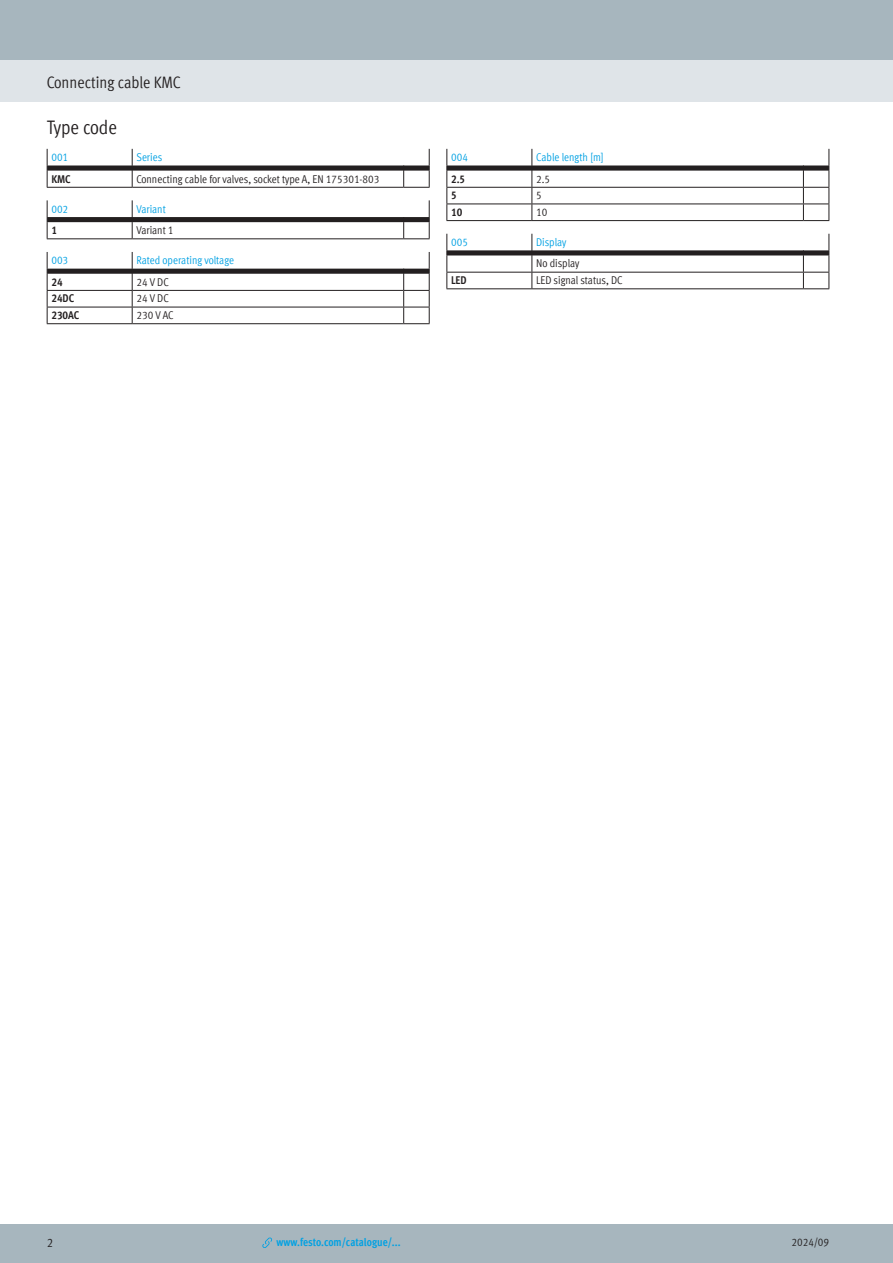
<style>
.page{position:relative;width:893px;height:1263px;background:#fff}
.page>*{position:absolute;margin:0;border:0;box-sizing:border-box;transform-origin:0 0}
.t1{font:condensed 19.5px "Festo";color:#231f20}
.t2{font:condensed 16.5px "Festo";color:#231f20}
.t3{font:condensed 12.75px "Festo";color:#231f20}
.FES_tab_regular{font:condensed 11.25px "Festo";color:#231f20}
.FES_tab_head_2{font:condensed 11.25px "Festo";color:#00a1e3}
.t4{font:700 condensed 11.25px "Festo";color:#00a1e3}
.FES_type_code{font:700 condensed 11.25px "Festo";color:#231f20}
</style>
<div class="page">
<div style="left:0;top:1225px;width:893px;height:38px;background:#a7b6be"></div>
<div style="left:0;top:60px;width:893px;height:42px;background:#dfe4e8"></div>
<div style="left:0;top:0;width:893px;height:60px;background:#a7b6be"></div>
<svg style="left:262px;top:1237px;width:10px;height:11px"></svg>
<svg style="left:47px;top:149px;width:383px;height:39px"></svg>
<svg style="left:47px;top:200px;width:383px;height:39px"></svg>
<svg style="left:47px;top:252px;width:383px;height:72px"></svg>
<svg style="left:446px;top:149px;width:383px;height:72px"></svg>
<svg style="left:446px;top:234px;width:383px;height:55px"></svg>
<h2 class="t2" style="left:47px;top:71px;width:136px">Connecting cable KMC</h2>
<h1 class="t1" style="left:47px;top:113px;width:72px">Type code</h1>
<p class="FES_tab_head_2" style="left:51px;top:149px;width:18px">001</p>
<p class="FES_tab_head_2" style="left:136px;top:149px;width:27px">Series</p>
<p class="FES_type_code" style="left:51px;top:170px;width:21px">KMC</p>
<p class="FES_tab_regular" style="left:136px;top:170px;width:245px">Connecting cable for valves, socket type A, EN 175301-803</p>
<p class="FES_tab_head_2" style="left:51px;top:201px;width:18px">002</p>
<p class="FES_tab_head_2" style="left:136px;top:201px;width:31px">Variant</p>
<p class="FES_type_code" style="left:51px;top:222px;width:7px">1</p>
<p class="FES_tab_regular" style="left:136px;top:222px;width:39px">Variant 1</p>
<p class="FES_tab_head_2" style="left:51px;top:252px;width:18px">003</p>
<p class="FES_tab_head_2" style="left:136px;top:252px;width:99px">Rated operating voltage</p>
<p class="FES_type_code" style="left:51px;top:273px;width:13px">24</p>
<p class="FES_tab_regular" style="left:136px;top:274px;width:34px">24 V DC</p>
<p class="FES_type_code" style="left:51px;top:290px;width:24px">24DC</p>
<p class="FES_tab_regular" style="left:136px;top:290px;width:34px">24 V DC</p>
<p class="FES_type_code" style="left:51px;top:306px;width:29px">230AC</p>
<p class="FES_tab_regular" style="left:136px;top:307px;width:39px">230 V AC</p>
<p class="FES_tab_head_2" style="left:451px;top:149px;width:18px">004</p>
<p class="FES_tab_head_2" style="left:536px;top:149px;width:69px">Cable length [m]</p>
<p class="FES_type_code" style="left:451px;top:170px;width:16px">2.5</p>
<p class="FES_tab_regular" style="left:536px;top:170px;width:15px">2.5</p>
<p class="FES_type_code" style="left:451px;top:187px;width:7px">5</p>
<p class="FES_tab_regular" style="left:536px;top:187px;width:7px">5</p>
<p class="FES_type_code" style="left:451px;top:203px;width:13px">10</p>
<p class="FES_tab_regular" style="left:536px;top:204px;width:13px">10</p>
<p class="FES_tab_head_2" style="left:451px;top:234px;width:18px">005</p>
<p class="FES_tab_head_2" style="left:536px;top:234px;width:32px">Display</p>
<p class="FES_tab_regular" style="left:536px;top:255px;width:45px">No display</p>
<p class="FES_type_code" style="left:451px;top:272px;width:17px">LED</p>
<p class="FES_tab_regular" style="left:536px;top:272px;width:88px">LED signal status, DC</p>
<p class="t3" style="left:47px;top:1233px;width:8px">2</p>
<p class="t4" style="left:276px;top:1233px;width:126px">www.festo.com/catalogue/...</p>
<p class="FES_tab_regular" style="left:792px;top:1234px;width:39px">2024/09</p>
</div>
